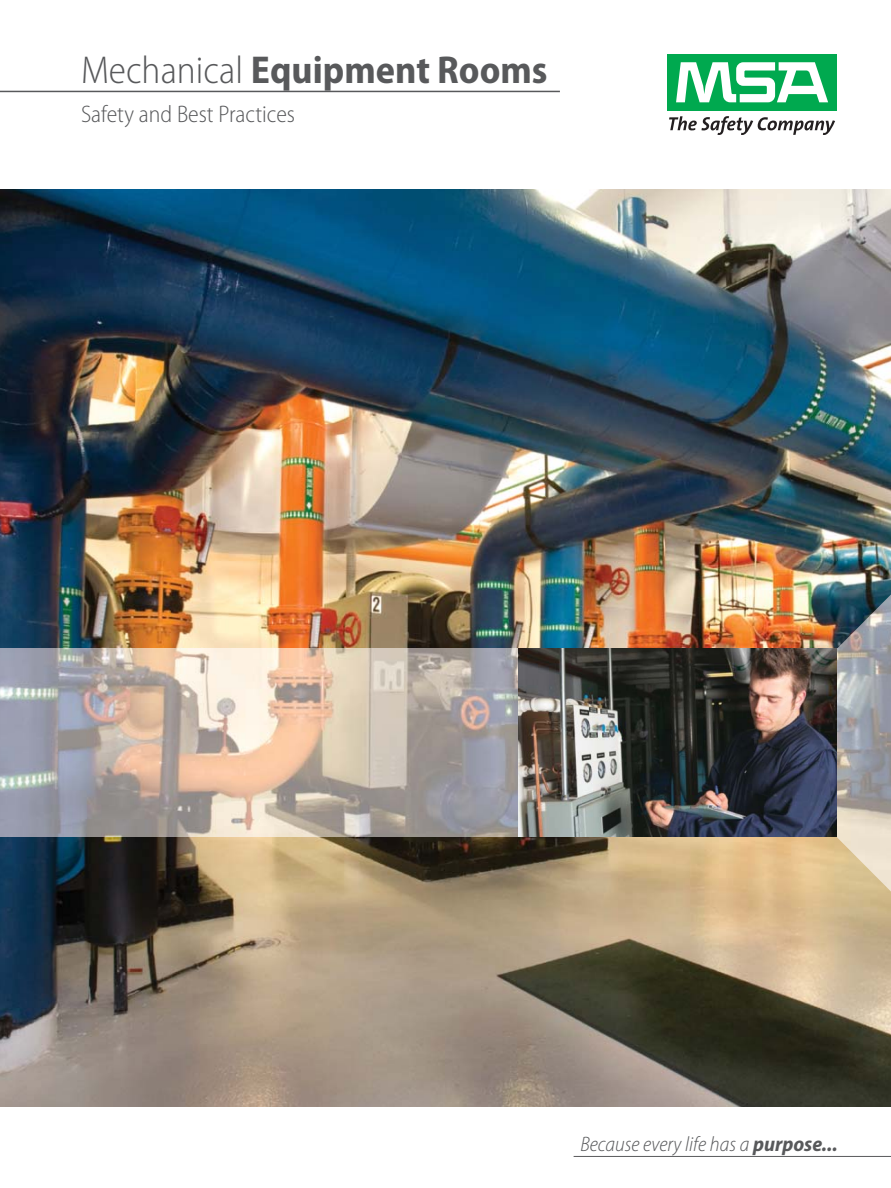
<style>
.page{position:relative;width:891px;height:1188px;background:#fff}
.page>*{position:absolute;margin:0;border:0;box-sizing:border-box;transform-origin:0 0}
.t1{font:700 semi-condensed 39px "Myriad Pro";color:#58595b}
.t2{font:300 semi-condensed 24px "Myriad Pro";color:#58595b}
.t3{font:italic 300 semi-condensed 21px "Myriad Pro";color:#58595b}
.s1{font-weight:300}
.s2{font-weight:700}
</style>
<div class="page">
<div style="left:667px;top:54px;width:170px;height:57px;background:#00a94f"></div>
<svg style="left:676px;top:62px;width:152px;height:40px"></svg>
<svg style="left:669px;top:116px;width:166px;height:19px"></svg>
<img style="left:0;top:189px;width:891px;height:918px">
<img style="left:0;top:581px;width:891px;height:324px">
<img style="left:519px;top:648px;width:318px;height:189px">
<hr style="left:574px;top:1156px;width:317px;height:1px;background:#58595b">
<hr style="left:0;top:91px;width:560px;height:1px;background:#58595b">
<h1 class="t1" style="left:81px;top:56px;width:468px"><span class="s1">Mechanical</span> Equipment Rooms</h1>
<p class="t2" style="left:81px;top:105px;width:216px">Safety and Best Practices</p>
<p class="t3" style="left:580px;top:1136px;width:259px">Because every life has a <span class="s2">purpose...</span></p>
</div>
